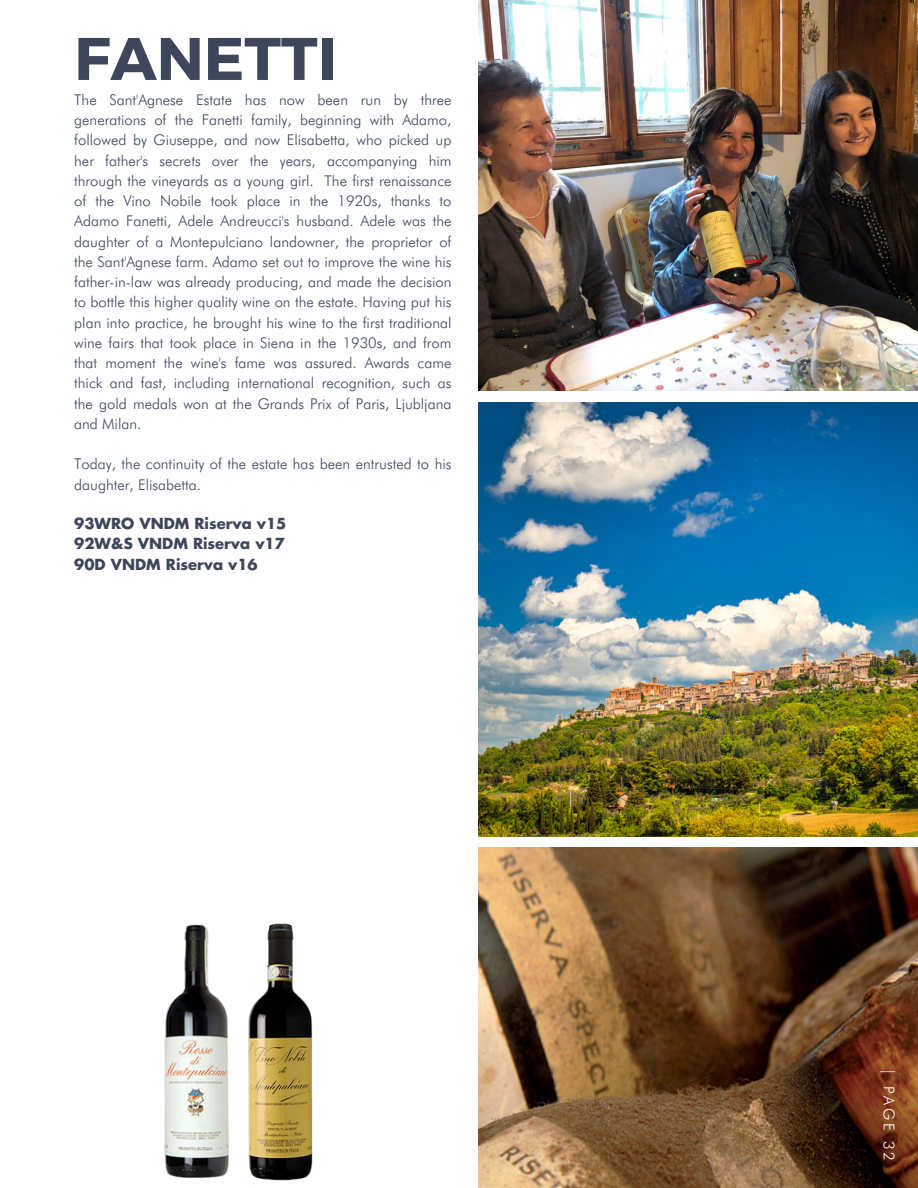
<style>
.page{position:relative;width:918px;height:1188px;background:#fff}
.page>*{position:absolute;margin:0;border:0;box-sizing:border-box;transform-origin:0 0}
.t1{font:700 60px "Montserrat";color:#3d465a}
.t2{font:300 15px "Futura BT";color:#fff}
.t3{font:300 14.85px/20.2px "Futura BT";color:#3d465a;text-align:justify}
.t4{font:700 14.85px "Futura";color:#3d465a}
</style>
<div class="page">
<img style="left:478px;top:0;width:440px;height:391px">
<img style="left:478px;top:402px;width:440px;height:434px">
<img style="left:478px;top:848px;width:440px;height:340px">
<img style="left:248px;top:923px;width:65px;height:258px">
<img style="left:164px;top:924px;width:65px;height:254px">
<p class="t1" style="left:74px;top:20px;width:264px">FANETTI</p>
<p class="t3" style="left:74px;top:89px;width:379px">The Sant'Agnese Estate has now been run by three generations of the Fanetti family, beginning with Adamo, followed by Giuseppe, and now Elisabetta, who picked up her father's secrets over the years, accompanying him through the vineyards as a young girl. The first renaissance of the Vino Nobile took place in the 1920s, thanks to Adamo Fanetti, Adele Andreucci's husband. Adele was the daughter of a Montepulciano landowner, the proprietor of the Sant'Agnese farm. Adamo set out to improve the wine his father-in-law was already producing, and made the decision to bottle this higher quality wine on the estate. Having put his plan into practice, he brought his wine to the first traditional wine fairs that took place in Siena in the 1930s, and from that moment the wine's fame was assured. Awards came thick and fast, including international recognition, such as the gold medals won at the Grands Prix of Paris, Ljubljana and Milan.</p>
<p class="t3" style="left:74px;top:454px;width:379px">Today, the continuity of the estate has been entrusted to his daughter, Elisabetta.</p>
<p class="t4" style="left:74px;top:517px;width:214px">93WRO VNDM Riserva v15</p>
<p class="t4" style="left:74px;top:537px;width:212px">92W&amp;S VNDM Riserva v17</p>
<p class="t4" style="left:74px;top:557px;width:185px">90D VNDM Riserva v16</p>
<p class="t2" style="left:898px;top:1068px;width:94px;rotate:90deg">| PAGE 32</p>
</div>
